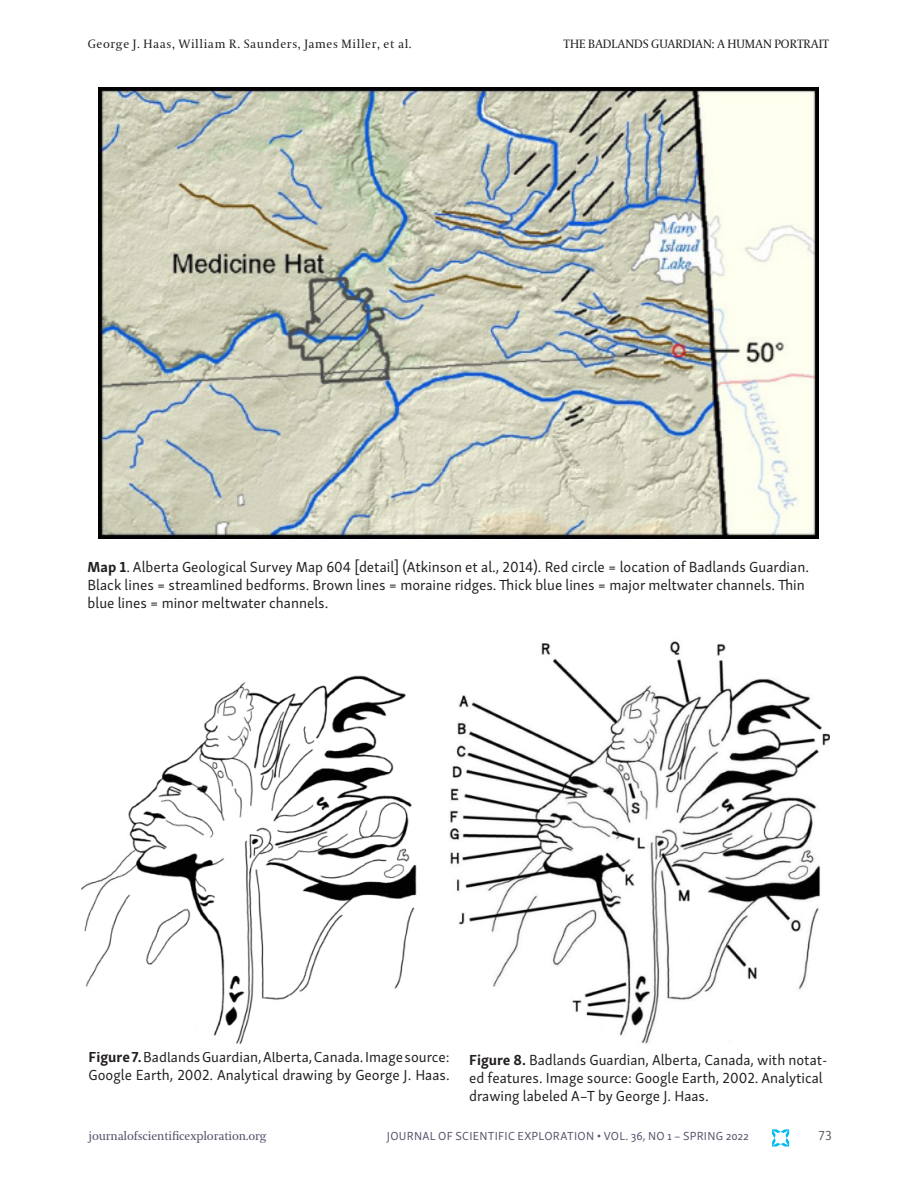
<style>
.page{position:relative;width:918px;height:1188px;background:#fff}
.page>*{position:absolute;margin:0;border:0;box-sizing:border-box;transform-origin:0 0}
.No_Spacing{font:15px/18px "Skolar Sans PE";color:#231f20}
.t1{font:13.5px "Skolar Sans PE";color:#66605e}
.t2{font:12px "Skolar Sans PE";letter-spacing:.025em;color:#53506a}
.t3{font:12px "Coranto 2";letter-spacing:.05em;color:#231f20}
.t4{font:12px "Coranto 2";letter-spacing:-.01em;color:#53506a}
.t5{font:12px "Coranto 2";color:#231f20}
.s1{font-weight:700}
</style>
<div class="page">
<svg style="left:772px;top:1129px;width:17px;height:18px"></svg>
<img style="left:99px;top:88px;width:719px;height:451px">
<img style="left:81px;top:675px;width:336px;height:369px">
<img style="left:449px;top:641px;width:380px;height:403px">
<p class="t3" style="left:88px;top:37px;width:325px">George J. Haas, William R. Saunders, James Miller, et al.</p>
<p class="t5" style="left:564px;top:37px;width:267px">THE BADLANDS GUARDIAN: A HUMAN PORTRAIT</p>
<p class="No_Spacing" style="left:88px;top:557px;width:723px"><span class="s1">Map 1</span>. Alberta Geological Survey Map 604 [detail] (Atkinson et al., 2014). Red circle = location of Badlands Guardian.<br>Black lines = streamlined bedforms. Brown lines = moraine ridges. Thick blue lines = major meltwater channels. Thin blue lines = minor meltwater channels.</p>
<p class="No_Spacing" style="left:89px;top:1047px;width:363px"><span class="s1">Figure 7.</span> Badlands Guardian, Alberta, Canada. Image source:<br>Google Earth, 2002. Analytical drawing by George J. Haas.</p>
<p class="No_Spacing" style="left:469px;top:1050px;width:360px"><span class="s1">Figure 8.</span> Badlands Guardian, Alberta, Canada, with notat&shy;ed features. Image source: Google Earth, 2002. Analytical drawing labeled A–T by George J. Haas.</p>
<p class="t4" style="left:89px;top:1129px;width:180px">journalofscientificexploration.org</p>
<p class="t2" style="left:387px;top:1127px;width:364px">JOURNAL OF SCIENTIFIC EXPLORATION • VOL. 36, NO 1 – SPRING 2022</p>
<p class="t1" style="left:819px;top:1126px;width:15px">73</p>
</div>
